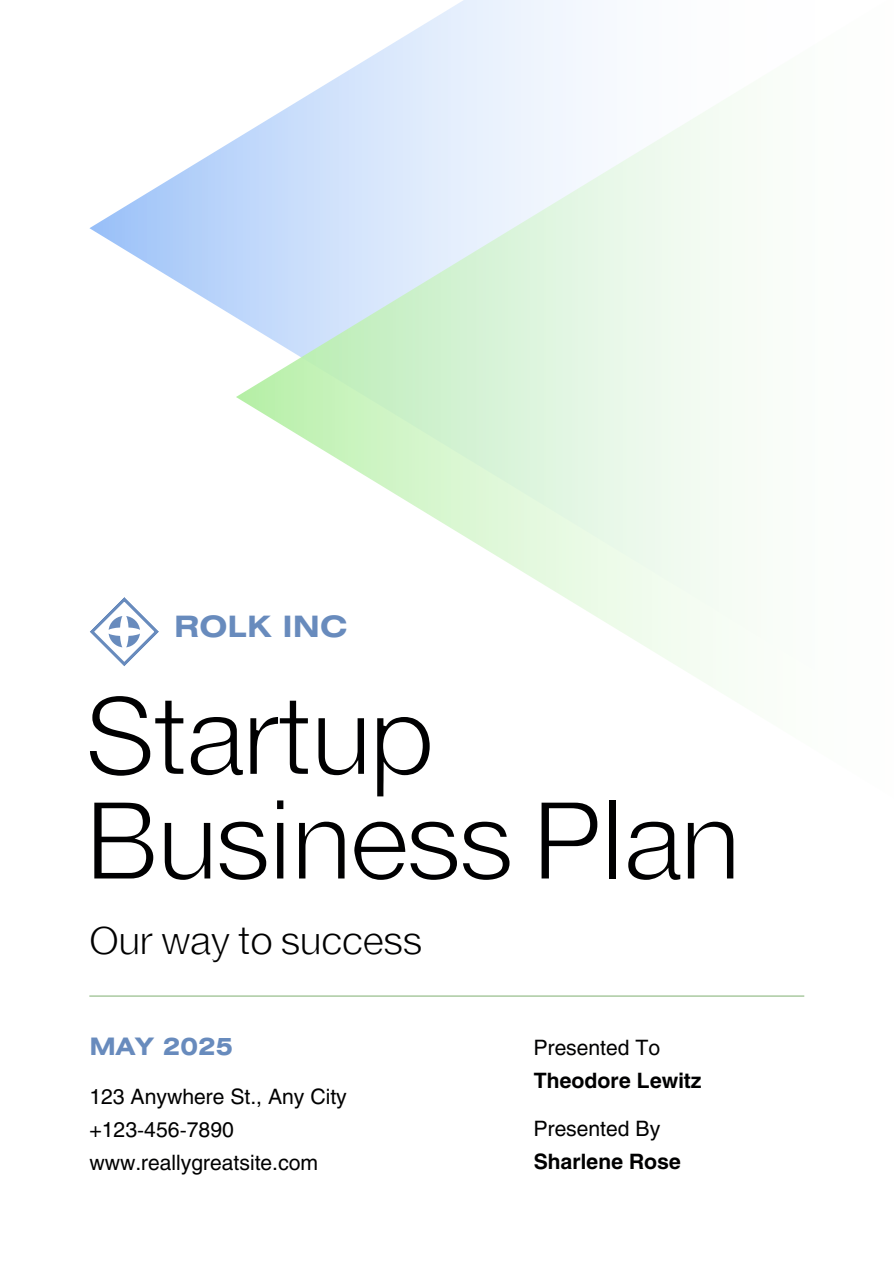
<style>
.page{position:relative;width:894px;height:1264px;background:#fff}
.page>*{position:absolute;margin:0;border:0;box-sizing:border-box;transform-origin:0 0}
.t1{font:300 105px/104.7px "EFT New Letter";color:#000001}
.t2{font:300 37.5px "EFT New Letter";letter-spacing:.015em;color:#000001}
.t3{font:700 29.4px "Helios Ext";color:#688bbd}
.t4{font:700 24px "Helios Ext";color:#688bbd}
.t5{font:21px "Helios";color:#000001}
.t6{font:700 21px "Helios";color:#000001}
</style>
<div class="page">
<hr style="left:89px;top:995px;width:715px;height:1px;background:#8db881">
<svg style="left:89px;top:139px;width:147px;height:179px"></svg>
<svg style="left:236px;top:0;width:496px;height:693px"></svg>
<svg style="left:90px;top:597px;width:69px;height:69px"></svg>
<p class="t3" style="left:174px;top:616px;width:175px">ROLK INC</p>
<p class="t1" style="left:85px;top:692px;width:654px">Startup<br>Business Plan</p>
<p class="t2" style="left:89px;top:918px;width:334px">Our way to success</p>
<h3 class="t4" style="left:89px;top:1038px;width:145px">MAY 2025</h3>
<h1 class="t5" style="left:89px;top:1083px;width:259px">123 Anywhere St., Any City</h1>
<h2 class="t5" style="left:89px;top:1116px;width:146px">+123-456-7890</h2>
<h4 class="t5" style="left:89px;top:1148px;width:230px">www.reallygreatsite.com</h4>
<p class="t5" style="left:533px;top:1033px;width:128px">Presented To</p>
<p class="t6" style="left:533px;top:1067px;width:169px">Theodore Lewitz</p>
<p class="t5" style="left:533px;top:1114px;width:128px">Presented By</p>
<p class="t6" style="left:533px;top:1148px;width:149px">Sharlene Rose</p>
</div>
